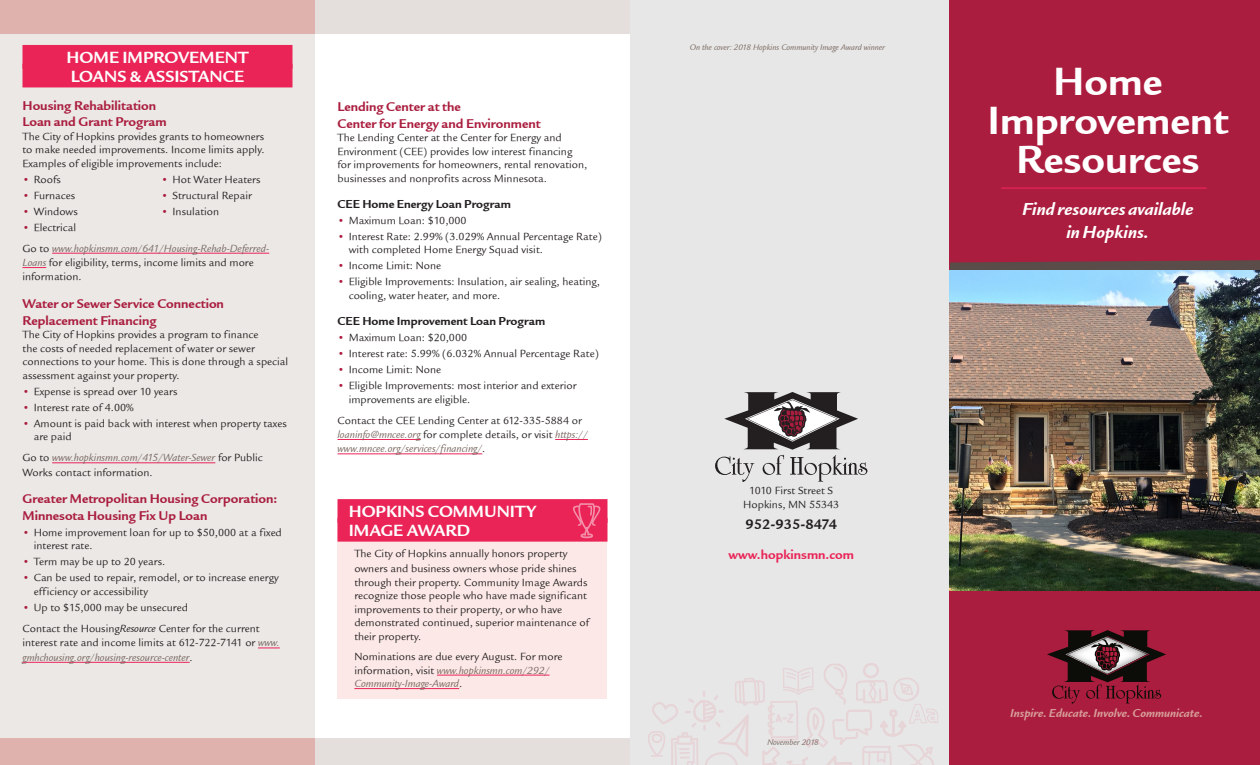
<style>
.page{position:relative;width:1260px;height:765px;background:#fff}
.page>*{position:absolute;margin:0;border:0;box-sizing:border-box;transform-origin:0 0}
.Cover_Title{font:42.5px/38.8px "Legacy Sans ITCTT Bold";color:#fff;text-align:center}
.Cover_Subhead{font:italic 18.75px/22.5px "Legacy Sans ITCTT Bold";color:#fff;text-align:center}
.Subhead{font:17.5px "Legacy Sans ITCTT Bold";color:#fff}
.Subhead_Line_2{font:17.5px "Legacy Sans ITCTT Bold";color:#fff}
.Body{font:15px "Legacy Sans ITCTT Bold";color:#231f20}
.Subsubhead{font:13.75px/16.5px "Legacy Sans ITCTT Bold";color:#aa1d3e}
.Subsubhead-2{font:13.75px "Legacy Sans ITCTT Bold";color:#ea2457}
.Subsubhead-3{font:12.5px "Legacy Sans ITCTT Bold";color:#231f20}
.Mission_Statement{font:italic 12.5px "Legacy Sans ITCTT Bold";color:#d79c99}
.Body-2{font:11.25px/14.4px "Legacy Sans ITCTT Book";color:#231f20}
.Body_after_Subhead{font:11.25px/13.5px "Legacy Sans ITCTT Book";color:#231f20}
.Revised_Date{font:italic 8.75px "Legacy Sans ITCTT Book";color:#7b6962}
.s1{color:#aa1d3e}
.s2{font-style:italic;color:#7b6962}
.s3{font-style:italic}
</style>
<div class="page">
<div style="left:338px;top:523px;width:270px;height:176px;background:#fce9e7"></div>
<div style="left:0;top:0;width:314px;height:765px;background:#ebe8e6"></div>
<div style="left:0;top:0;width:314px;height:33px;background:#e0b2ad"></div>
<div style="left:0;top:739px;width:314px;height:26px;background:#e0b2ad"></div>
<div style="left:315px;top:0;width:315px;height:33px;background:#e4dfdd"></div>
<div style="left:315px;top:739px;width:315px;height:26px;background:#e4dfdd"></div>
<div style="left:631px;top:0;width:319px;height:765px;background:#e6e7e6"></div>
<svg style="left:715px;top:392px;width:152px;height:90px"></svg>
<div style="left:950px;top:0;width:310px;height:765px;background:#aa1d3e"></div>
<hr style="left:1001px;top:188px;width:206px;height:1px;background:#ea2457">
<svg style="left:1047px;top:630px;width:119px;height:74px"></svg>
<svg style="left:950px;top:260px;width:310px;height:11px;background:#695357"></svg>
<img style="left:950px;top:271px;width:310px;height:320px">
<hr style="left:338px;top:439px;width:83px;height:1px;background:#ea2457">
<hr style="left:555px;top:439px;width:33px;height:1px;background:#ea2457">
<hr style="left:338px;top:454px;width:144px;height:1px;background:#ea2457">
<div style="left:338px;top:499px;width:270px;height:24px;background:#ea2457"></div>
<div style="left:338px;top:518px;width:270px;height:24px;background:#ea2457"></div>
<hr style="left:437px;top:675px;width:113px;height:1px;background:#ea2457">
<hr style="left:354px;top:688px;width:105px;height:1px;background:#ea2457">
<div style="left:22px;top:45px;width:270px;height:24px;background:#ea2457"></div>
<div style="left:22px;top:64px;width:270px;height:23px;background:#ea2457"></div>
<hr style="left:52px;top:253px;width:217px;height:1px;background:#ea2457">
<svg style="left:22px;top:267px;width:24px;height:1px"></svg>
<hr style="left:52px;top:463px;width:163px;height:1px;background:#ea2457">
<svg style="left:258px;top:648px;width:22px;height:1px"></svg>
<hr style="left:22px;top:662px;width:168px;height:1px;background:#ea2457">
<svg style="left:648px;top:663px;width:290px;height:102px"></svg>
<svg style="left:573px;top:503px;width:28px;height:35px"></svg>
<p class="Subhead" style="left:67px;top:47px;width:183px">HOME IMPROVEMENT</p>
<p class="Subhead_Line_2" style="left:71px;top:66px;width:175px">LOANS &amp; ASSISTANCE</p>
<p class="Subsubhead" style="left:22px;top:97px;width:146px">Housing Rehabilitation<br>Loan and Grant Program</p>
<p class="Body_after_Subhead" style="left:22px;top:129px;width:244px;text-align:justify">The City of Hopkins provides grants to homeowners to make needed improvements. Income limits apply.<br>Examples of eligible improvements include:</p>
<p class="Body-2" style="left:22px;top:172px;width:40px"><span class="s1">•</span> Roofs</p>
<p class="Body-2" style="left:22px;top:188px;width:54px"><span class="s1">•</span> Furnaces</p>
<p class="Body-2" style="left:22px;top:204px;width:57px"><span class="s1">•</span> Windows</p>
<p class="Body-2" style="left:22px;top:220px;width:55px"><span class="s1">•</span> Electrical</p>
<p class="Body-2" style="left:161px;top:172px;width:101px"><span class="s1">•</span> Hot Water Heaters</p>
<p class="Body-2" style="left:161px;top:188px;width:92px"><span class="s1">•</span> Structural Repair</p>
<p class="Body-2" style="left:161px;top:204px;width:59px"><span class="s1">•</span> Insulation</p>
<p class="Body-2" style="left:22px;top:241px;width:248px">Go to <span class="s2">www.hopkinsmn.com/641/Housing-Rehab-Deferred-<br>Loans</span> for eligibility, terms, income limits and more information.</p>
<p class="Subsubhead" style="left:22px;top:296px;width:203px">Water or Sewer Service Connection<br>Replacement Financing</p>
<p class="Body_after_Subhead" style="left:22px;top:328px;width:267px">The City of Hopkins provides a program to finance<br>the costs of needed replacement of water or sewer connections to your home. This is done through a special assessment against your property.</p>
<p class="Body-2" style="left:22px;top:384px;width:157px"><span class="s1">•</span> Expense is spread over 10 years</p>
<p class="Body-2" style="left:22px;top:400px;width:113px"><span class="s1">•</span> Interest rate of 4.00%</p>
<p class="Body-2" style="left:34px;top:417px;width:254px;line-height:13.5px;text-indent:-11px"><span class="s1">•</span> Amount is paid back with interest when property taxes are paid</p>
<p class="Body-2" style="left:22px;top:451px;width:242px">Go to <span class="s2">www.hopkinsmn.com/415/Water-Sewer</span> for Public<br>Works contact information.</p>
<p class="Subsubhead" style="left:22px;top:491px;width:256px">Greater Metropolitan Housing Corporation:<br>Minnesota Housing Fix Up Loan</p>
<p class="Body-2" style="left:34px;top:526px;width:250px;line-height:13.5px;text-indent:-11px"><span class="s1">•</span> Home improvement loan for up to $50,000 at a fixed interest rate.</p>
<p class="Body-2" style="left:22px;top:555px;width:144px"><span class="s1">•</span> Term may be up to 20 years.</p>
<p class="Body-2" style="left:34px;top:571px;width:247px;line-height:13.5px;text-indent:-11px"><span class="s1">•</span> Can be used to repair, remodel, or to increase energy efficiency or accessibility</p>
<p class="Body-2" style="left:22px;top:600px;width:167px"><span class="s1">•</span> Up to $15,000 may be unsecured</p>
<p class="Body-2" style="left:22px;top:621px;width:259px">Contact the Housing<span class="s3">Resource</span> Center for the current interest rate and income limits at 612-722-7141 or <span class="s2">www. gmhchousing.org/housing-resource-center</span>.</p>
<p class="Subsubhead" style="left:338px;top:98px;width:205px">Lending Center at the<br>Center for Energy and Environment</p>
<p class="Body_after_Subhead" style="left:338px;top:131px;width:251px">The Lending Center at the Center for Energy and Environment (CEE) provides low interest financing for improvements for homeowners, rental renovation, businesses and nonprofits across Minnesota.</p>
<p class="Subsubhead-3" style="left:338px;top:197px;width:175px">CEE Home Energy Loan Program</p>
<p class="Body-2" style="left:338px;top:213px;width:131px"><span class="s1">•</span> Maximum Loan: $10,000</p>
<p class="Body-2" style="left:349px;top:230px;width:255px;line-height:13.5px;text-indent:-11px"><span class="s1">•</span> Interest Rate: 2.99% (3.029% Annual Percentage Rate) with completed Home Energy Squad visit.</p>
<p class="Body-2" style="left:338px;top:259px;width:105px"><span class="s1">•</span> Income Limit: None</p>
<p class="Body-2" style="left:349px;top:275px;width:253px;line-height:13.5px;text-indent:-11px"><span class="s1">•</span> Eligible Improvements: Insulation, air sealing, heating, cooling, water heater, and more.</p>
<p class="Subsubhead-3" style="left:338px;top:314px;width:209px">CEE Home Improvement Loan Program</p>
<p class="Body-2" style="left:338px;top:330px;width:131px"><span class="s1">•</span> Maximum Loan: $20,000</p>
<p class="Body-2" style="left:338px;top:346px;width:263px"><span class="s1">•</span> Interest rate: 5.99% (6.032% Annual Percentage Rate)</p>
<p class="Body-2" style="left:338px;top:362px;width:105px"><span class="s1">•</span> Income Limit: None</p>
<p class="Body-2" style="left:349px;top:379px;width:229px;line-height:13.5px;text-indent:-11px"><span class="s1">•</span> Eligible Improvements: most interior and exterior improvements are eligible.</p>
<p class="Body-2" style="left:338px;top:413px;width:252px">Contact the CEE Lending Center at 612-335-5884 or <span class="s2">loaninfo@mncee.org</span> for complete details, or visit <span class="s2">https:// www.mncee.org/services/financing/</span>.</p>
<p class="Subhead" style="left:349px;top:502px;width:189px">HOPKINS COMMUNITY</p>
<p class="Subhead_Line_2" style="left:349px;top:520px;width:123px">IMAGE AWARD</p>
<p class="Body-2" style="left:354px;top:547px;width:236px;line-height:13.8px">The City of Hopkins annually honors property owners and business owners whose pride shines through their property. Community Image Awards recognize those people who have made significant improvements to their property, or who have demonstrated continued, superior maintenance of their property.</p>
<p class="Body-2" style="left:354px;top:650px;width:210px;line-height:13.5px">Nominations are due every August. For more information, visit <span class="s2">www.hopkinsmn.com/292/<br>Community-Image-Award</span>.</p>
<p class="Revised_Date" style="left:690px;top:42px;width:197px">On the cover: 2018 Hopkins Community Image Award winner</p>
<p class="Body-2" style="left:743px;top:483px;width:98px;text-align:center">1010 First Street S<br>Hopkins, MN 55343</p>
<p class="Body" style="left:746px;top:516px;width:93px">952-935-8474</p>
<p class="Subsubhead-2" style="left:728px;top:547px;width:127px">www.hopkinsmn.com</p>
<p class="Revised_Date" style="left:767px;top:737px;width:53px">November 2018</p>
<p class="Cover_Title" style="left:988px;top:63px;width:242px">Home<br>Improvement<br>Resources</p>
<p class="Cover_Subhead" style="left:1022px;top:198px;width:173px">Find resources available in Hopkins.</p>
<p class="Mission_Statement" style="left:1010px;top:706px;width:194px">Inspire. Educate. Involve. Communicate.</p>
</div>
